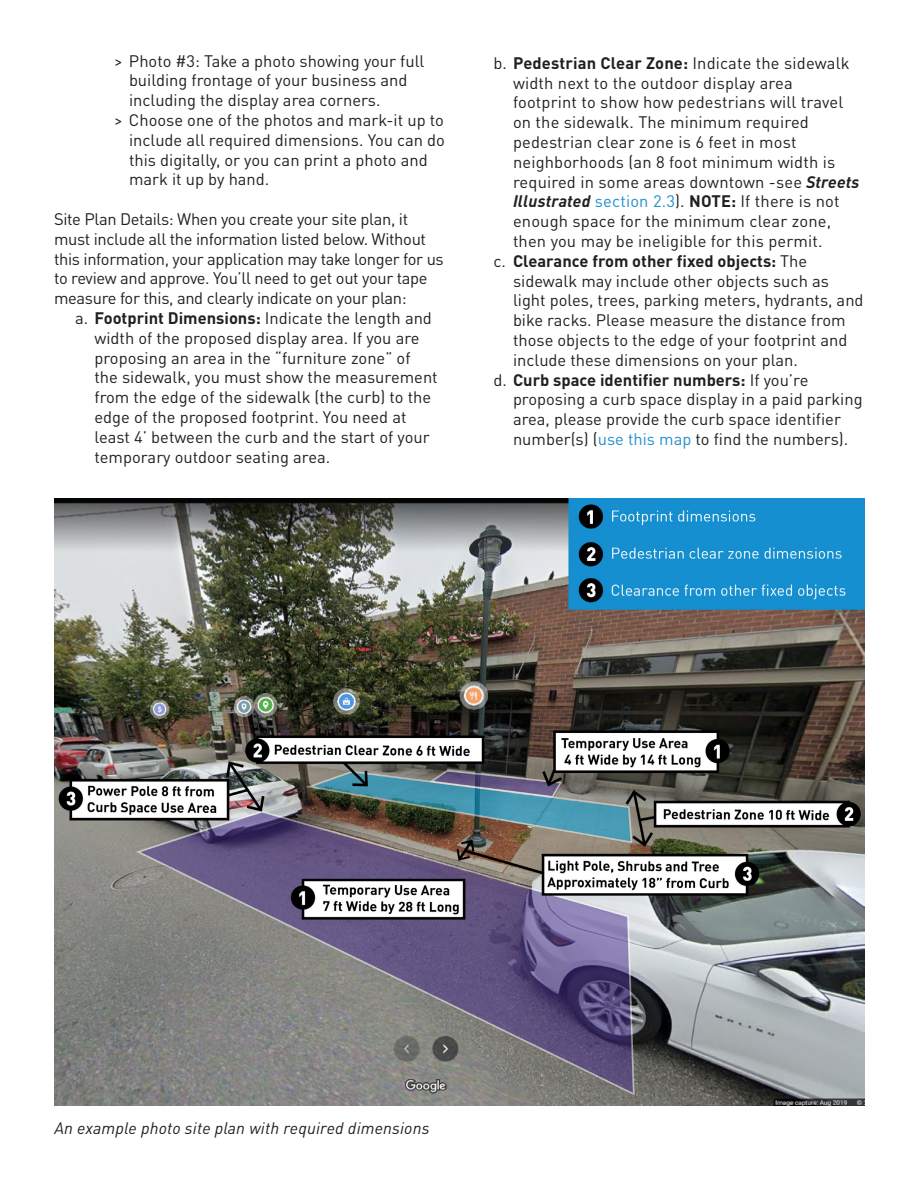
<style>
.page{position:relative;width:918px;height:1188px;background:#fff}
.page>*{position:absolute;margin:0;border:0;box-sizing:border-box;transform-origin:0 0}
.t1{font:16.5px/19.8px "DIN Pro";color:#231f20}
.t2{font:16.5px/19.8px "DIN Pro";letter-spacing:-.02em;color:#231f20}
.t3{font:italic 16.5px "DIN Pro";letter-spacing:.01em;color:#231f20}
.s1{font-weight:700}
.s2{font-weight:700;font-style:italic}
.s3{color:#238fcf}
</style>
<div class="page">
<img style="left:55px;top:499px;width:809px;height:607px">
<p class="t1" style="left:129px;top:49px;width:297px;text-indent:-15px">&gt; Photo #3: Take a photo showing your full building frontage of your business and including the display area corners.</p>
<p class="t1" style="left:129px;top:109px;width:318px;text-indent:-15px">&gt; Choose one of the photos and mark-it up to include all required dimensions. You can do this digitally, or you can print a photo and mark it up by hand.</p>
<p class="t2" style="left:54px;top:208px;width:391px">Site Plan Details: When you create your site plan, it must include all the information listed below. Without this information, your application may take longer for us to review and approve. You’ll need to get out your tape measure for this, and clearly indicate on your plan:</p>
<p class="t1" style="left:94px;top:307px;width:345px;text-indent:-20px">a. <span class="s1">Footprint Dimensions:</span> Indicate the length and width of the proposed display area. If you are proposing an area in the “furniture zone” of the sidewalk, you must show the measurement from the edge of the sidewalk (the curb) to the edge of the proposed footprint. You need at least 4’ between the curb and the start of your temporary outdoor seating area.</p>
<p class="t1" style="left:513px;top:51px;width:348px;text-indent:-20px">b. <span class="s1">Pedestrian Clear Zone:</span> Indicate the sidewalk width next to the outdoor display area footprint to show how pedestrians will travel on the sidewalk. The minimum required pedestrian clear zone is 6 feet in most neighborhoods (an 8 foot minimum width is required in some areas downtown -see <span class="s2">Streets Illustrated</span> <span class="s3">section 2.3</span>). <span class="s1">NOTE:</span> If there is not enough space for the minimum clear zone, then you may be ineligible for this permit.</p>
<p class="t1" style="left:513px;top:249px;width:352px;text-indent:-20px">c. <span class="s1">Clearance from other fixed objects:</span> The sidewalk may include other objects such as light poles, trees, parking meters, hydrants, and bike racks. Please measure the distance from those objects to the edge of your footprint and include these dimensions on your plan.</p>
<p class="t1" style="left:513px;top:368px;width:351px;text-indent:-20px">d. <span class="s1">Curb space identifier numbers:</span> If you’re proposing a curb space display in a paid parking area, please provide the curb space identifier number(s) (<span class="s3">use this map</span> to find the numbers).</p>
<p class="t3" style="left:54px;top:1115px;width:377px">An example photo site plan with required dimensions</p>
</div>
